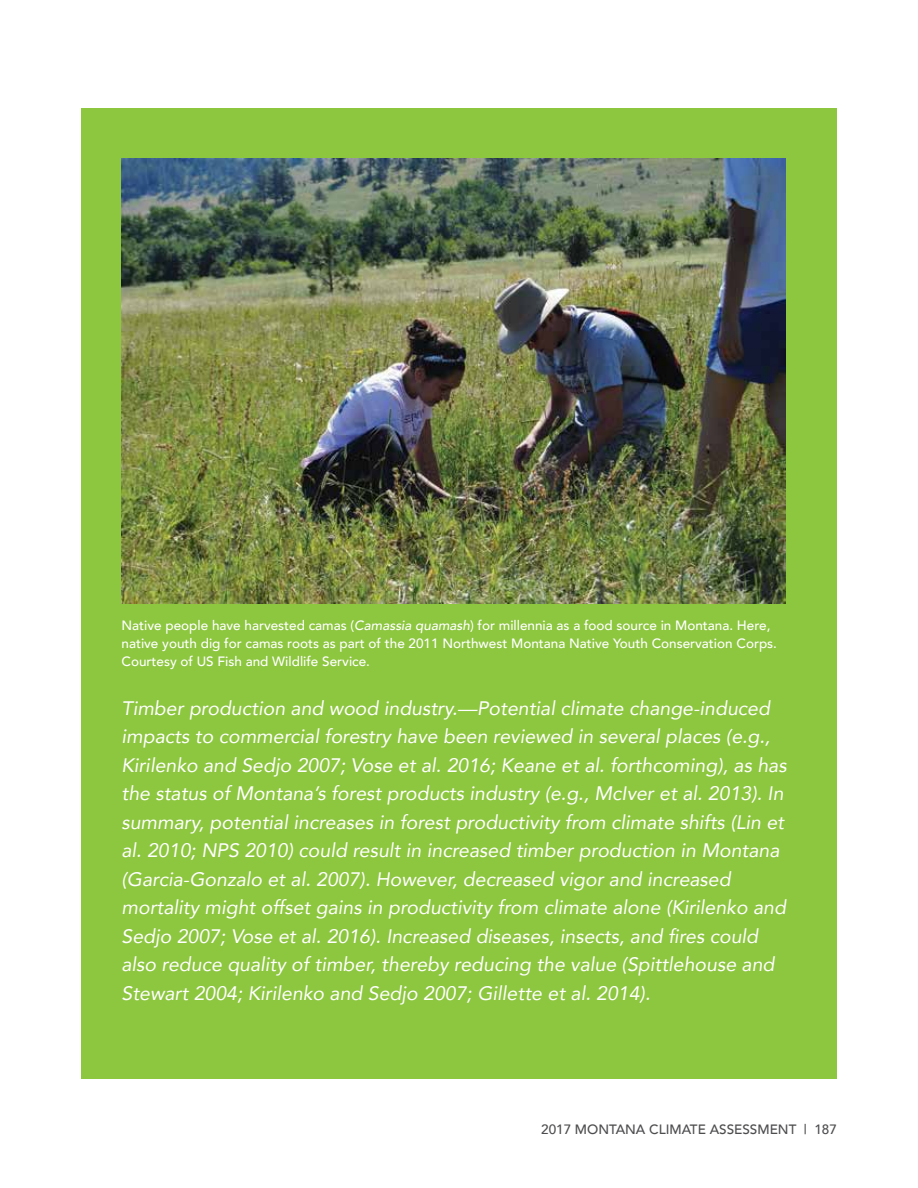
<style>
.page{position:relative;width:918px;height:1188px;background:#fff}
.page>*{position:absolute;margin:0;border:0;box-sizing:border-box;transform-origin:0 0}
.t1{font:italic 19.5px/28.5px "Avenir";color:#fff}
.t2{font:500 13.5px/18px "Avenir";color:#fff}
.t3{font:500 13.5px "Avenir";color:#4d4d4f}
.s1{font-style:italic}
</style>
<div class="page">
<div style="left:81px;top:108px;width:756px;height:970px;background:#8dc63f"></div>
<img style="left:122px;top:159px;width:663px;height:444px">
<p class="t2" style="left:122px;top:616px;width:657px">Native people have harvested camas (<span class="s1">Camassia quamash</span>) for millennia as a food source in Montana. Here, native youth dig for camas roots as part of the 2011 Northwest Montana Native Youth Conservation Corps.<br>Courtesy of US Fish and Wildlife Service.</p>
<p class="t1" style="left:122px;top:694px;width:667px">Timber production and wood industry.—Potential climate change-induced impacts to commercial forestry have been reviewed in several places (e.g., Kirilenko and Sedjo 2007; Vose et al. 2016; Keane et al. forthcoming), as has the status of Montana’s forest products industry (e.g., McIver et al. 2013). In summary, potential increases in forest productivity from climate shifts (Lin et al. 2010; NPS 2010) could result in increased timber production in Montana (Garcia-Gonzalo et al. 2007). However, decreased vigor and increased mortality might offset gains in productivity from climate alone (Kirilenko and Sedjo 2007; Vose et al. 2016). Increased diseases, insects, and fires could also reduce quality of timber, thereby reducing the value (Spittlehouse and Stewart 2004; Kirilenko and Sedjo 2007; Gillette et al. 2014).</p>
<p class="t3" style="left:541px;top:1118px;width:297px">2017 MONTANA CLIMATE ASSESSMENT | 187</p>
</div>
